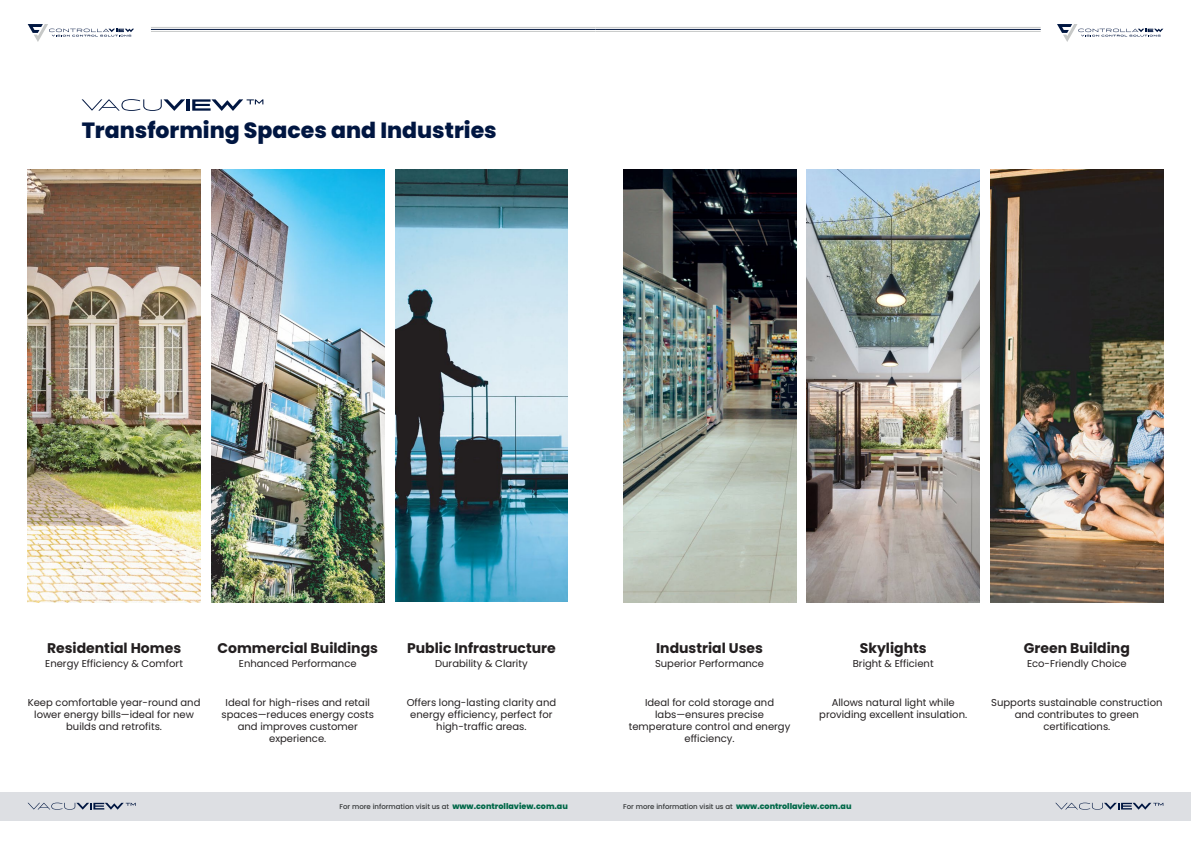
<style>
.page{position:relative;width:1191px;height:842px;background:#fff}
.page>*{position:absolute;margin:0;border:0;box-sizing:border-box;transform-origin:0 0}
.t1{font:800 22px "Poppins";color:#001641}
.t2{font:700 14px "Poppins";color:#231f20}
.t3{font:10px/12px "Poppins";color:#231f20;text-align:center}
.t4{font:500 7px "Poppins";color:#343738}
.s1{font-weight:800;font-size:8px;color:#006848}
</style>
<div class="page">
<svg style="left:82px;top:99px;width:181px;height:12px"></svg>
<div style="left:595px;top:792px;width:596px;height:28px;background:#dddfe3"></div>
<div style="left:0;top:792px;width:595px;height:28px;background:#dddfe3"></div>
<hr style="left:595px;top:31px;width:445px;height:1px;background:#c7c9c8">
<hr style="left:595px;top:29px;width:445px;height:1px;background:#001641">
<hr style="left:595px;top:27px;width:445px;height:1px;background:#c7c9c8">
<hr style="left:151px;top:31px;width:444px;height:1px;background:#c7c9c8">
<hr style="left:151px;top:29px;width:444px;height:1px;background:#001641">
<hr style="left:151px;top:27px;width:444px;height:1px;background:#c7c9c8">
<svg style="left:28px;top:803px;width:108px;height:7px"></svg>
<svg style="left:1055px;top:803px;width:108px;height:7px"></svg>
<img style="left:28px;top:169px;width:172px;height:433px">
<img style="left:211px;top:169px;width:173px;height:433px">
<img style="left:395px;top:169px;width:173px;height:433px">
<img style="left:623px;top:169px;width:173px;height:433px">
<img style="left:807px;top:169px;width:172px;height:433px">
<img style="left:990px;top:169px;width:173px;height:433px">
<svg style="left:28px;top:24px;width:106px;height:18px"></svg>
<svg style="left:1057px;top:24px;width:106px;height:18px"></svg>
<h1 class="t1" style="left:82px;top:117px;width:416px">Transforming Spaces and Industries</h1>
<h2 class="t2" style="left:47px;top:639px;width:136px">Residential Homes</h2>
<p class="t3" style="left:45px;top:657px;width:139px">Energy Efficiency &amp; Comfort</p>
<p class="t3" style="left:28px;top:696px;width:174px">Keep comfortable year-round and lower energy bills—ideal for new builds and retrofits.</p>
<h2 class="t2" style="left:217px;top:639px;width:162px">Commercial Buildings</h2>
<p class="t3" style="left:239px;top:657px;width:119px">Enhanced Performance</p>
<p class="t3" style="left:221px;top:696px;width:154px">Ideal for high-rises and retail spaces—reduces energy costs and improves customer experience.</p>
<h2 class="t2" style="left:407px;top:639px;width:150px">Public Infrastructure</h2>
<p class="t3" style="left:435px;top:657px;width:94px">Durability &amp; Clarity</p>
<p class="t3" style="left:407px;top:696px;width:151px">Offers long-lasting clarity and energy efficiency, perfect for high-traffic areas.</p>
<h2 class="t2" style="left:656px;top:639px;width:108px">Industrial Uses</h2>
<p class="t3" style="left:655px;top:657px;width:111px">Superior Performance</p>
<p class="t3" style="left:629px;top:696px;width:163px">Ideal for cold storage and labs—ensures precise temperature control and energy efficiency.</p>
<h2 class="t2" style="left:860px;top:639px;width:68px">Skylights</h2>
<p class="t3" style="left:853px;top:657px;width:82px">Bright &amp; Efficient</p>
<p class="t3" style="left:819px;top:696px;width:149px">Allows natural light while providing excellent insulation.</p>
<p class="t4" style="left:339px;top:803px;width:230px">For more information visit us at <span class="s1">www.controllaview.com.au</span></p>
<p class="t4" style="left:623px;top:803px;width:230px">For more information visit us at <span class="s1">www.controllaview.com.au</span></p>
<h2 class="t2" style="left:1024px;top:639px;width:107px">Green Building</h2>
<p class="t3" style="left:1027px;top:657px;width:101px">Eco-Friendly Choice</p>
<p class="t3" style="left:991px;top:696px;width:173px">Supports sustainable construction and contributes to green certifications.</p>
</div>
